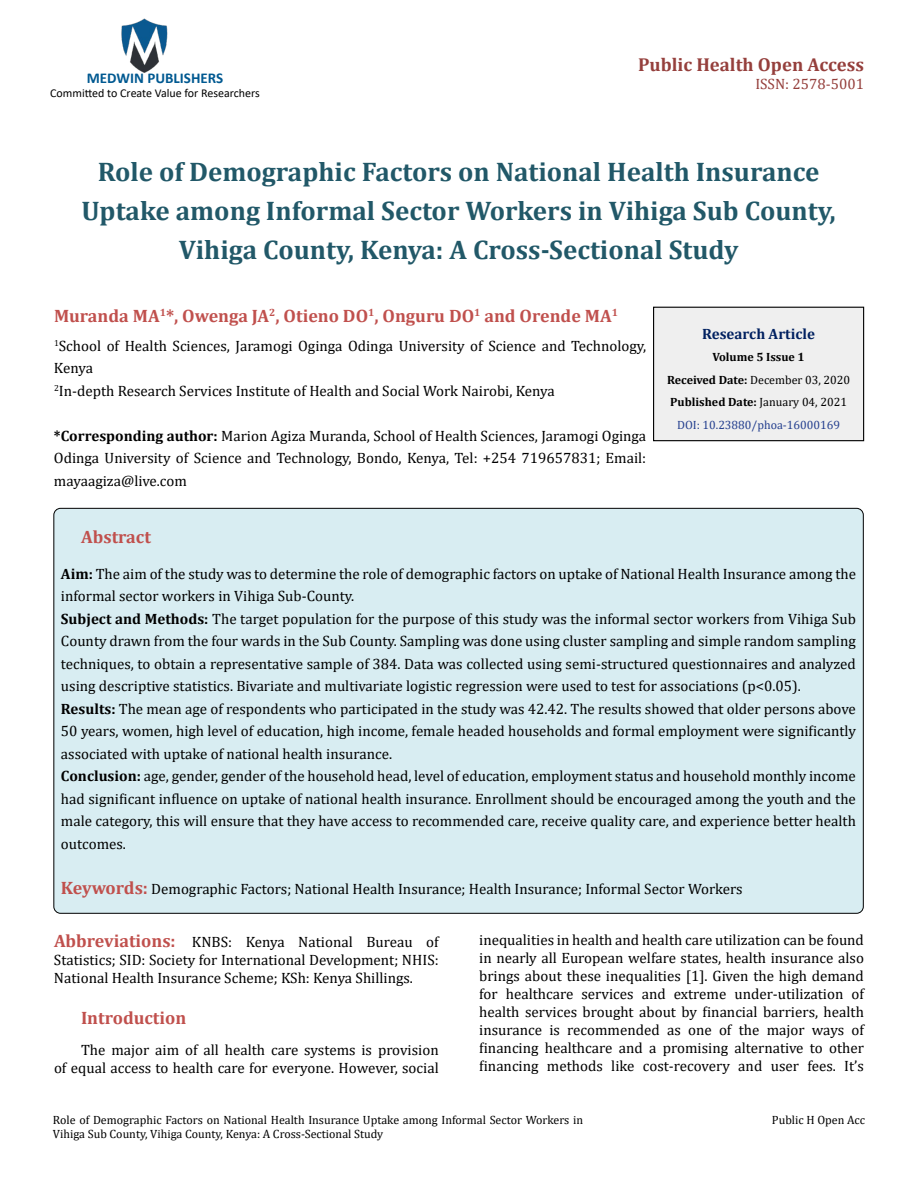
<style>
.page{position:relative;width:918px;height:1188px;background:#fff}
.page>*{position:absolute;margin:0;border:0;box-sizing:border-box;transform-origin:0 0}
.t1{font:700 27px/39px "Cambria";color:#215868;text-align:center}
.t2{font:700 18.75px "Cambria";color:#953f3c}
.t3{font:700 18px "Cambria";color:#c0504d}
.t4{font:15px/22.5px "Cambria";color:#000;text-align:justify}
.t5{font:700 15px "Calibri";color:#005991}
.t6{font:700 15px "Cambria";color:#002060}
.t7{font:15px "Cambria";color:#953f3c}
.t8{font:12px/14.4px "Cambria";color:#000}
.t9{font:700 12px/22.5px "Cambria";color:#000;text-align:center}
.t10{font:12px "Calibri";color:#000}
.s1{font-weight:700}
.s2{font-weight:400}
.s3{font-weight:400;color:#25408f}
.s4{font-weight:700;font-size:18px;color:#c0504d}
</style>
<div class="page">
<img style="left:121px;top:18px;width:47px;height:55px">
<div style="left:654px;top:307px;width:210px;height:134px;background:#efefef"></div>
<div style="left:653px;top:307px;width:211px;height:134px;border:1px solid #000"></div>
<div style="left:54px;top:508px;width:809px;height:405px;background:#d8edf2;border-radius:7px"></div>
<p class="t5" style="left:87px;top:67px;width:138px">MEDWIN PUBLISHERS</p>
<p class="t10" style="left:50px;top:85px;width:211px">Committed to Create Value for Researchers</p>
<p class="t2" style="left:638px;top:51px;width:227px">Public Health Open Access</p>
<p class="t7" style="left:755px;top:75px;width:110px">ISSN: 2578-5001</p>
<h1 class="t1" style="left:81px;top:151px;width:756px">Role of Demographic Factors on National Health Insurance<br>Uptake among Informal Sector Workers in Vihiga Sub County,<br>Vihiga County, Kenya: A Cross-Sectional Study</h1>
<p class="t3" style="left:54px;top:303px;width:566px">Muranda MA<sup>1</sup>*, Owenga JA<sup>2</sup>, Otieno DO<sup>1</sup>, Onguru DO<sup>1</sup> and Orende MA<sup>1</sup></p>
<p class="t4" style="left:54px;top:334px;width:594px;text-align:left"><sup>1</sup>School of Health Sciences, Jaramogi Oginga Odinga University of Science and Technology,<br>Kenya<br><sup>2</sup>In-depth Research Services Institute of Health and Social Work Nairobi, Kenya</p>
<p class="t4" style="left:54px;top:424px;width:594px"><span class="s1">*Corresponding author:</span> Marion Agiza Muranda, School of Health Sciences, Jaramogi Oginga Odinga University of Science and Technology, Bondo, Kenya, Tel: +254 719657831; Email: mayaagiza@live.com</p>
<p class="t6" style="left:702px;top:323px;width:114px">Research Article</p>
<p class="t9" style="left:667px;top:346px;width:185px">Volume 5 Issue 1<br>Received Date: <span class="s2">December 03, 2020<br></span>Published Date: <span class="s2">January 04, 2021<br></span><span class="s3">DOI: 10.23880/phoa-16000169</span></p>
<p class="t3" style="left:81px;top:524px;width:71px">Abstract</p>
<p class="t4" style="left:61px;top:562px;width:797px;text-align:left"><span class="s1">Aim:</span> The aim of the study was to determine the role of demographic factors on uptake of National Health Insurance among the informal sector workers in Vihiga Sub-County.<br><span class="s1">Subject and Methods:</span> The target population for the purpose of this study was the informal sector workers from Vihiga Sub County drawn from the four wards in the Sub County. Sampling was done using cluster sampling and simple random sampling techniques, to obtain a representative sample of 384. Data was collected using semi-structured questionnaires and analyzed using descriptive statistics. Bivariate and multivariate logistic regression were used to test for associations (p&lt;0.05).<br><span class="s1">Results:</span> The mean age of respondents who participated in the study was 42.42. The results showed that older persons above 50 years, women, high level of education, high income, female headed households and formal employment were significantly associated with uptake of national health insurance.<br><span class="s1">Conclusion:</span> age, gender, gender of the household head, level of education, employment status and household monthly income had significant influence on uptake of national health insurance. Enrollment should be encouraged among the youth and the male category, this will ensure that they have access to recommended care, receive quality care, and experience better health outcomes.</p>
<p class="t4" style="left:61px;top:877px;width:683px"><span class="s4">Keywords:</span> Demographic Factors; National Health Insurance; Health Insurance; Informal Sector Workers</p>
<p class="t4" style="left:54px;top:933px;width:386px;line-height:18px"><span class="s4">Abbreviations:</span> KNBS: Kenya National Bureau of Statistics; SID: Society for International Development; NHIS:<br>National Health Insurance Scheme; KSh: Kenya Shillings.</p>
<p class="t3" style="left:81px;top:1005px;width:107px">Introduction</p>
<p class="t4" style="left:54px;top:1041px;width:386px;line-height:18px;text-align:right">The major aim of all health care systems is provision<br>of equal access to health care for everyone. However, social</p>
<p class="t4" style="left:479px;top:931px;width:386px;line-height:18px">inequalities in health and health care utilization can be found in nearly all European welfare states, health insurance also brings about these inequalities [1]. Given the high demand for healthcare services and extreme under-utilization of health services brought about by financial barriers, health insurance is recommended as one of the major ways of financing healthcare and a promising alternative to other financing methods like cost-recovery and user fees. It’s</p>
<p class="t8" style="left:53px;top:1113px;width:532px">Role of Demographic Factors on National Health Insurance Uptake among Informal Sector Workers in<br>Vihiga Sub County, Vihiga County, Kenya: A Cross-Sectional Study</p>
<p class="t8" style="left:772px;top:1113px;width:95px">Public H Open Acc</p>
</div>
